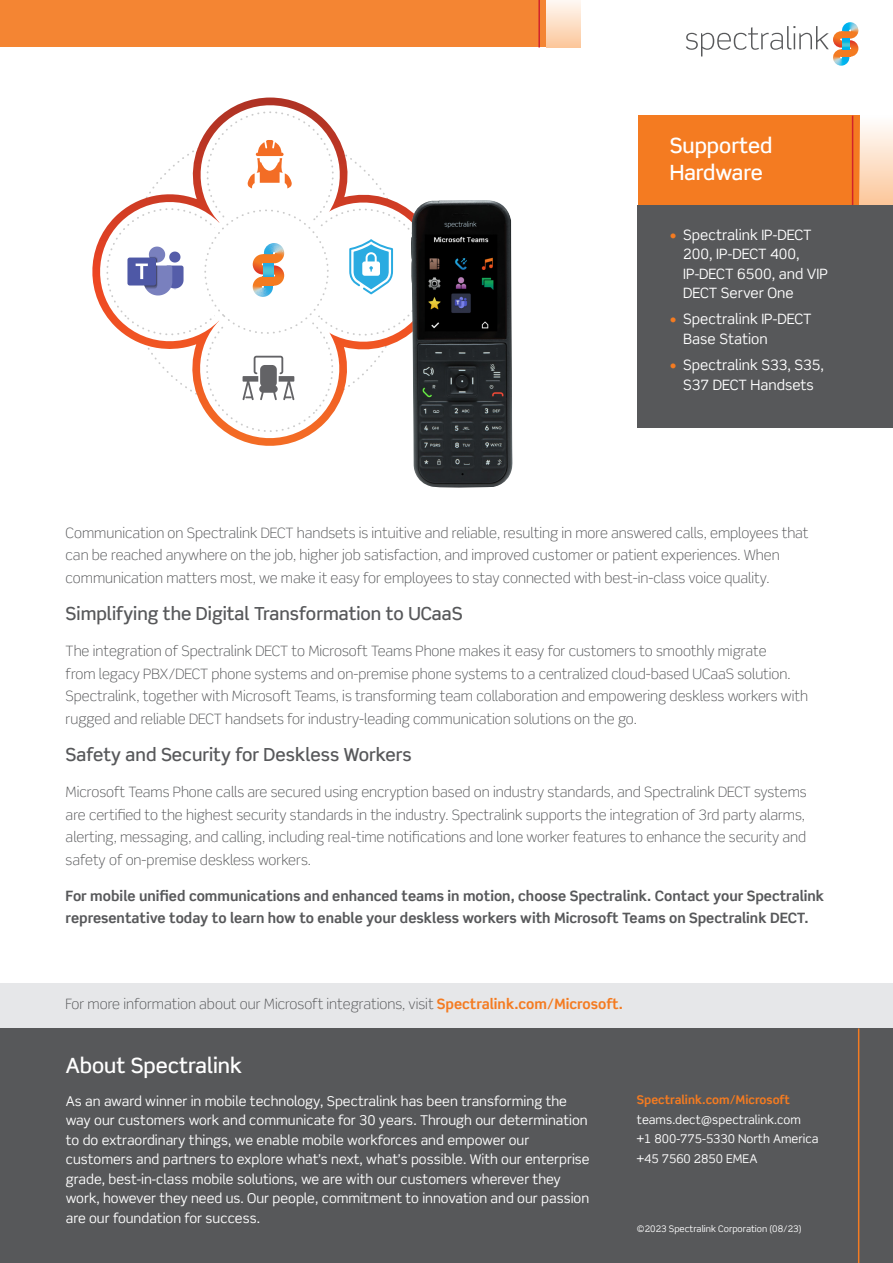
<style>
.page{position:relative;width:893px;height:1263px;background:#fff}
.page>*{position:absolute;margin:0;border:0;box-sizing:border-box;transform-origin:0 0}
.t1{font:500 21px/27px "Scene Std";color:#fff}
.Body{font:500 18px "Scene Std";color:#57585a}
.Body-2{font:300 14.25px/22.5px "Scene Std";color:#57585a}
.Body-3{font:700 14.25px/22.5px "Scene Std";color:#57585a}
.t2{font:14.25px/19.5px "Scene Std";color:#fff}
.t3{font:13.5px/19.5px "Scene Std";color:#fff}
.t4{font:12px/19.5px "Scene Std";color:#fff}
.t5{font:700 12px "Scene Std";color:#f47b21}
.t6{font:9px "Scene Std";color:#fff}
.s1{color:#f47b21}
.s2{font-weight:700;color:#f47b21}
</style>
<div class="page">
<div style="left:0;top:1028px;width:893px;height:235px;background:#57585a"></div>
<hr style="left:858px;top:1028px;width:1px;height:235px;background:#f47b21">
<div style="left:0;top:983px;width:893px;height:44px;background:#e6e7e9"></div>
<div style="left:0;top:0;width:546px;height:47px;background:#f48533"></div>
<div style="left:546px;top:0;width:35px;height:47px;background:linear-gradient(to bottom,#fef8f4,#fcc79c)"></div>
<hr style="left:538px;top:0;width:2px;height:47px;background:#d1232a">
<img style="left:833px;top:58px;width:17px;height:8px">
<img style="left:843px;top:22px;width:16px;height:11px">
<svg style="left:686px;top:26px;width:172px;height:32px"></svg>
<div style="left:638px;top:116px;width:221px;height:89px;background:#f47b21"></div>
<div style="left:859px;top:116px;width:34px;height:89px;background:linear-gradient(to bottom,#fefefe,#fcc69a)"></div>
<hr style="left:852px;top:116px;width:1px;height:89px;background:#d1232a">
<div style="left:638px;top:205px;width:255px;height:223px;background:#57585a"></div>
<svg style="left:93px;top:98px;width:318px;height:347px"></svg>
<img style="left:411px;top:200px;width:102px;height:288px">
<h3 class="t1" style="left:670px;top:132px;width:104px">Supported<br>Hardware</h3>
<p class="t2" style="left:683px;top:225px;width:146px;text-indent:-14px"><span class="s1">•</span> Spectralink IP-DECT<br>200, IP-DECT 400,<br>IP-DECT 6500, and VIP<br>DECT Server One</p>
<p class="t2" style="left:683px;top:309px;width:130px;text-indent:-14px"><span class="s1">•</span> Spectralink IP-DECT<br>Base Station</p>
<p class="t2" style="left:670px;top:355px;width:156px;text-align:center"><span class="s1">•</span> Spectralink S33, S35,<br>S37 DECT Handsets</p>
<p class="Body-2" style="left:66px;top:521px;width:744px">Communication on Spectralink DECT handsets is intuitive and reliable, resulting in more answered calls, employees that can be reached anywhere on the job, higher job satisfaction, and improved customer or patient experiences. When communication matters most, we make it easy for employees to stay connected with best-in-class voice quality.</p>
<p class="Body" style="left:66px;top:602px;width:399px">Simplifying the Digital Transformation to UCaaS</p>
<p class="Body-2" style="left:66px;top:640px;width:744px">The integration of Spectralink DECT to Microsoft Teams Phone makes it easy for customers to smoothly migrate<br>from legacy PBX/DECT phone systems and on-premise phone systems to a centralized cloud-based UCaaS solution.<br>Spectralink, together with Microsoft Teams, is transforming team collaboration and empowering deskless workers with rugged and reliable DECT handsets for industry-leading communication solutions on the go.</p>
<p class="Body" style="left:66px;top:743px;width:348px">Safety and Security for Deskless Workers</p>
<p class="Body-2" style="left:66px;top:781px;width:743px">Microsoft Teams Phone calls are secured using encryption based on industry standards, and Spectralink DECT systems are certified to the highest security standards in the industry. Spectralink supports the integration of 3rd party alarms, alerting, messaging, and calling, including real-time notifications and lone worker features to enhance the security and safety of on-premise deskless workers.</p>
<p class="Body-3" style="left:66px;top:884px;width:760px">For mobile unified communications and enhanced teams in motion, choose Spectralink. Contact your Spectralink representative today to learn how to enable your deskless workers with Microsoft Teams on Spectralink DECT.</p>
<p class="Body-2" style="left:66px;top:993px;width:559px">For more information about our Microsoft integrations, visit <span class="s2">Spectralink.com/Microsoft.</span></p>
<h1 class="t1" style="left:66px;top:1051px;width:178px">About Spectralink</h1>
<p class="t3" style="left:66px;top:1091px;width:525px">As an award winner in mobile technology, Spectralink has been transforming the way our customers work and communicate for 30 years. Through our determination to do extraordinary things, we enable mobile workforces and empower our customers and partners to explore what’s next, what’s possible. With our enterprise grade, best-in-class mobile solutions, we are with our customers wherever they work, however they need us. Our people, commitment to innovation and our passion are our foundation for success.</p>
<p class="t5" style="left:637px;top:1092px;width:155px">Spectralink.com/Microsoft</p>
<p class="t4" style="left:637px;top:1109px;width:183px">teams.dect@spectralink.com<br>+1 800-775-5330 North America +45 7560 2850 EMEA</p>
<p class="t6" style="left:637px;top:1223px;width:166px">©2023 Spectralink Corporation (08/23)</p>
</div>
